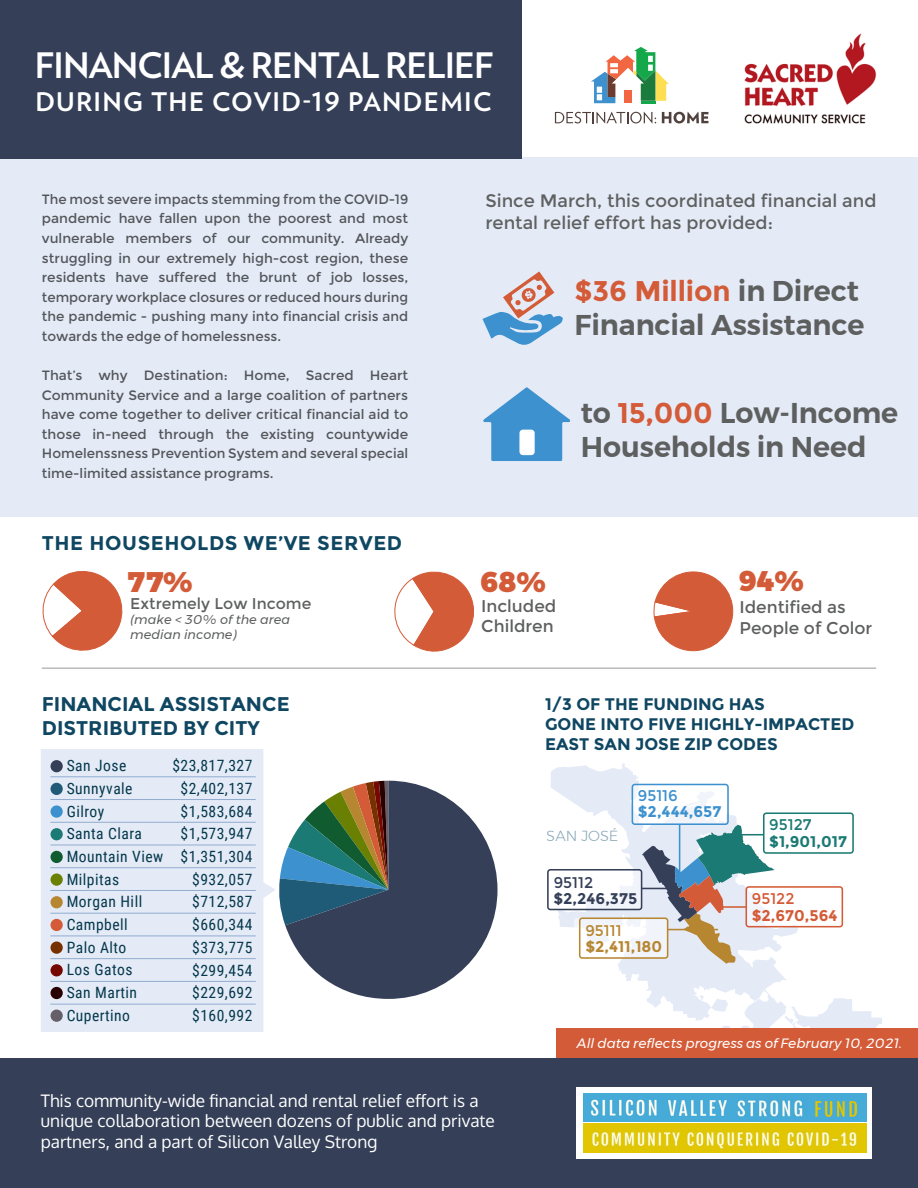
<style>
.page{position:relative;width:918px;height:1188px;background:#fff}
.page>*{position:absolute;margin:0;border:0;box-sizing:border-box;transform-origin:0 0}
.t1{font:700 35.1px "Verlag";letter-spacing:-.025em;color:#fff}
.t2{font:600 28.5px/34.2px "Montserrat";letter-spacing:-.005em;color:#5e5f5f}
.t3{font:900 28.35px "Montserrat";color:#d45b37}
.t4{font:700 25.65px "Verlag";letter-spacing:.05em;color:#fff}
.t5{font:700 19.8px/23.9px "Montserrat";color:#0f4661}
.t6{font:700 19.8px "Montserrat";letter-spacing:.03em;color:#0f4661}
.t7{font:18px/21.6px "Montserrat";color:#5f6060}
.t8{font:17.25px/20.7px "Oxygen";color:#fff}
.t9{font:16.95px/20.4px "Montserrat";color:#5e5f5f}
.t10{font:700 16.8px/20.1px "Montserrat";color:#0f4661}
.t11{font:15.6px/22.6px "Roboto Condensed";letter-spacing:.03em;color:#05384c}
.t12{font:15.6px "Montserrat";color:#5e5f5f}
.t13{font:700 15.45px "Montserrat";color:#b78631}
.t14{font:700 15.45px "Montserrat";color:#354058}
.t15{font:700 15.45px "Montserrat";color:#d45b37}
.t16{font:700 15.45px "Montserrat";color:#3c91ce}
.t17{font:700 15.45px "Montserrat";color:#1b7a73}
.t18{font:15.45px "Montserrat";color:#b78631}
.t19{font:15.45px "Montserrat";color:#354058}
.t20{font:15.45px "Montserrat";color:#d45b37}
.t21{font:15.45px "Montserrat";color:#3c91ce}
.t22{font:15.45px "Montserrat";color:#1b7a73}
.t23{font:300 14.55px "Montserrat";letter-spacing:-.005em;color:#1f5a77}
.t24{font:13.5px/19.6px "Montserrat";color:#54565a;text-align:justify}
.t25{font:italic 13.5px "Montserrat";color:#fff}
.t26{font:italic 12.75px/15.3px "Montserrat";color:#5e5f5f}
.s1{font-weight:700;color:#d45b37}
</style>
<div class="page">
<svg style="left:279px;top:855px;width:6px;height:70px"></svg>
<svg style="left:285px;top:781px;width:213px;height:218px;fill:#354058"></svg>
<svg style="left:653px;top:571px;width:81px;height:81px"></svg>
<svg style="left:394px;top:571px;width:80px;height:81px"></svg>
<svg style="left:42px;top:571px;width:81px;height:80px"></svg>
<div style="left:0;top:1058px;width:918px;height:129px;background:#354058"></div>
<svg style="left:551px;top:763px;width:331px;height:291px"></svg>
<div style="left:746px;top:887px;width:94px;height:40px;background:#fff;border-radius:3px"></div>
<div style="left:574px;top:918px;width:94px;height:40px;background:linear-gradient(to bottom,#f5f7fb,#fdfdfe);border-radius:3px"></div>
<div style="left:548px;top:870px;width:93px;height:39px;background:linear-gradient(to right,#fff,#f5f7fb);border-radius:3px"></div>
<div style="left:632px;top:784px;width:94px;height:40px;background:linear-gradient(to right,#fefeff,#fafbfd);border-radius:3px"></div>
<div style="left:579px;top:917px;width:89px;height:42px;border:2px solid #b78631;border-radius:3px"></div>
<div style="left:547px;top:869px;width:95px;height:41px;border:2px solid #354058;border-radius:3px"></div>
<div style="left:745px;top:886px;width:98px;height:41px;border:2px solid #d45b37;border-radius:3px"></div>
<div style="left:632px;top:784px;width:97px;height:41px;border:2px solid #3c91ce;border-radius:3px"></div>
<hr style="left:679px;top:824px;width:1px;height:48px;background:#3c91ce">
<div style="left:763px;top:812px;width:91px;height:42px;border:2px solid #1b7a73;border-radius:3px"></div>
<hr style="left:641px;top:888px;width:37px;height:1px;background:#354058">
<svg style="left:41px;top:749px;width:234px;height:283px;background:#e4ebf6"></svg>
<hr style="left:50px;top:777px;width:206px;height:1px;background:#91accf">
<hr style="left:50px;top:799px;width:206px;height:1px;background:#91accf">
<hr style="left:50px;top:822px;width:206px;height:1px;background:#91accf">
<hr style="left:50px;top:845px;width:206px;height:1px;background:#91accf">
<hr style="left:50px;top:867px;width:206px;height:1px;background:#91accf">
<hr style="left:50px;top:890px;width:206px;height:1px;background:#91accf">
<hr style="left:50px;top:913px;width:206px;height:1px;background:#91accf">
<hr style="left:50px;top:936px;width:206px;height:1px;background:#91accf">
<hr style="left:50px;top:958px;width:206px;height:1px;background:#91accf">
<hr style="left:50px;top:981px;width:206px;height:1px;background:#91accf">
<hr style="left:50px;top:1004px;width:206px;height:1px;background:#91accf">
<div style="left:51px;top:760px;width:12px;height:12px;background:#354058;border-radius:50%"></div>
<div style="left:51px;top:783px;width:12px;height:12px;background:#1f5a77;border-radius:50%"></div>
<div style="left:51px;top:805px;width:12px;height:13px;background:#3c91ce;border-radius:50%"></div>
<div style="left:51px;top:828px;width:12px;height:12px;background:#1b7a73;border-radius:50%"></div>
<div style="left:51px;top:851px;width:12px;height:12px;background:#115b31;border-radius:50%"></div>
<div style="left:51px;top:873px;width:12px;height:13px;background:#6a8003;border-radius:50%"></div>
<div style="left:51px;top:896px;width:12px;height:12px;background:#b78631;border-radius:50%"></div>
<div style="left:51px;top:919px;width:12px;height:12px;background:#d45b37;border-radius:50%"></div>
<div style="left:51px;top:942px;width:12px;height:12px;background:#773101;border-radius:50%"></div>
<div style="left:51px;top:964px;width:12px;height:12px;background:#750800;border-radius:50%"></div>
<div style="left:51px;top:987px;width:12px;height:12px;background:#280000;border-radius:50%"></div>
<div style="left:51px;top:1010px;width:12px;height:12px;background:#645f68;border-radius:50%"></div>
<svg style="left:642px;top:825px;width:133px;height:139px"></svg>
<div style="left:0;top:158px;width:918px;height:359px;background:#e4ebf7"></div>
<svg style="left:555px;top:112px;width:101px;height:11px"></svg>
<svg style="left:662px;top:112px;width:46px;height:11px"></svg>
<svg style="left:591px;top:47px;width:78px;height:56px"></svg>
<img style="left:744px;top:33px;width:132px;height:91px">
<svg style="left:483px;top:271px;width:80px;height:74px"></svg>
<svg style="left:483px;top:387px;width:88px;height:74px"></svg>
<div style="left:519px;top:430px;width:16px;height:25px;background:#fff;border-radius:3px"></div>
<hr style="left:42px;top:668px;width:834px;height:1px;background:#999898">
<div style="left:557px;top:1029px;width:361px;height:29px;background:#d45b37"></div>
<div style="left:577px;top:1087px;width:295px;height:72px;background:#fff"></div>
<div style="left:583px;top:1093px;width:283px;height:29px;background:#47abd8"></div>
<img style="left:590px;top:1099px;width:67px;height:17px">
<img style="left:668px;top:1100px;width:59px;height:16px">
<img style="left:737px;top:1099px;width:66px;height:18px">
<img style="left:815px;top:1100px;width:43px;height:17px">
<img style="left:583px;top:1123px;width:283px;height:29px">
<div style="left:0;top:0;width:522px;height:158px;background:#354058"></div>
<h1 class="t1" style="left:35px;top:38px;width:460px">FINANCIAL &amp; RENTAL RELIEF</h1>
<h3 class="t4" style="left:35px;top:81px;width:457px">DURING THE COVID-19 PANDEMIC</h3>
<p class="t24" style="left:42px;top:189px;width:368px">The most severe impacts stemming from the COVID-19 pandemic have fallen upon the poorest and most vulnerable members of our community. Already struggling in our extremely high-cost region, these residents have suffered the brunt of job losses, temporary workplace closures or reduced hours during the pandemic - pushing many into financial crisis and towards the edge of homelessness.</p>
<p class="t24" style="left:42px;top:366px;width:368px">That’s why Destination: Home, Sacred Heart Community Service and a large coalition of partners have come together to deliver critical financial aid to those in-need through the existing countywide Homelenssness Prevention System and several special time-limited assistance programs.</p>
<h3 class="t6" style="left:42px;top:531px;width:362px">THE HOUSEHOLDS WE’VE SERVED</h3>
<h3 class="t7" style="left:485px;top:190px;width:393px">Since March, this coordinated financial and rental relief effort has provided:</h3>
<h2 class="t2" style="left:574px;top:274px;width:291px"><span class="s1">$36 Million</span> in Direct<br>Financial Assistance</h2>
<h2 class="t2" style="left:581px;top:395px;width:319px">to <span class="s1">15,000</span> Low-Income<br>Households in Need</h2>
<h3 class="t3" style="left:128px;top:559px;width:66px">77%</h3>
<h3 class="t3" style="left:481px;top:558px;width:66px">68%</h3>
<h3 class="t3" style="left:740px;top:558px;width:65px">94%</h3>
<p class="t12" style="left:130px;top:594px;width:183px">Extremely Low Income</p>
<p class="t26" style="left:130px;top:612px;width:161px">(make &lt; 30% of the area median income)</p>
<h3 class="t5" style="left:42px;top:692px;width:249px">FINANCIAL ASSISTANCE<br>DISTRIBUTED BY CITY</h3>
<p class="t11" style="left:67px;top:754px;width:98px">San Jose<br>Sunnyvale<br>Gilroy<br>Santa Clara<br>Mountain View<br>Milpitas<br>Morgan Hill<br>Campbell<br>Palo Alto<br>Los Gatos<br>San Martin<br>Cupertino</p>
<p class="t11" style="left:172px;top:754px;width:82px;text-align:right">$23,817,327 $2,402,137 $1,583,684 $1,573,947 $1,351,304 $932,057 $712,587 $660,344 $373,775 $299,454 $229,692 $160,992</p>
<p class="t9" style="left:481px;top:596px;width:77px">Included<br>Children</p>
<p class="t9" style="left:740px;top:597px;width:134px">Identified as<br>People of Color</p>
<p class="t10" style="left:545px;top:694px;width:311px">1/3 OF THE FUNDING HAS<br>GONE INTO FIVE HIGHLY-IMPACTED<br>EAST SAN JOSE ZIP CODES</p>
<p class="t23" style="left:547px;top:825px;width:73px">SAN JOSÉ</p>
<p class="t19" style="left:554px;top:873px;width:41px">95112</p>
<p class="t21" style="left:638px;top:787px;width:41px">95116</p>
<p class="t16" style="left:638px;top:802px;width:85px">$2,444,657</p>
<p class="t14" style="left:553px;top:889px;width:85px">$2,246,375</p>
<p class="t18" style="left:585px;top:922px;width:38px">95111</p>
<p class="t13" style="left:585px;top:937px;width:78px">$2,411,180</p>
<p class="t22" style="left:769px;top:816px;width:44px">95127</p>
<p class="t17" style="left:769px;top:832px;width:79px">$1,901,017</p>
<p class="t20" style="left:752px;top:890px;width:44px">95122</p>
<p class="t15" style="left:752px;top:906px;width:87px">$2,670,564</p>
<p class="t25" style="left:577px;top:1033px;width:327px">All data reflects progress as of February 10, 2021.</p>
<p class="t8" style="left:41px;top:1090px;width:456px">This community-wide financial and rental relief effort is a unique collaboration between dozens of public and private partners, and a part of Silicon Valley Strong</p>
</div>
